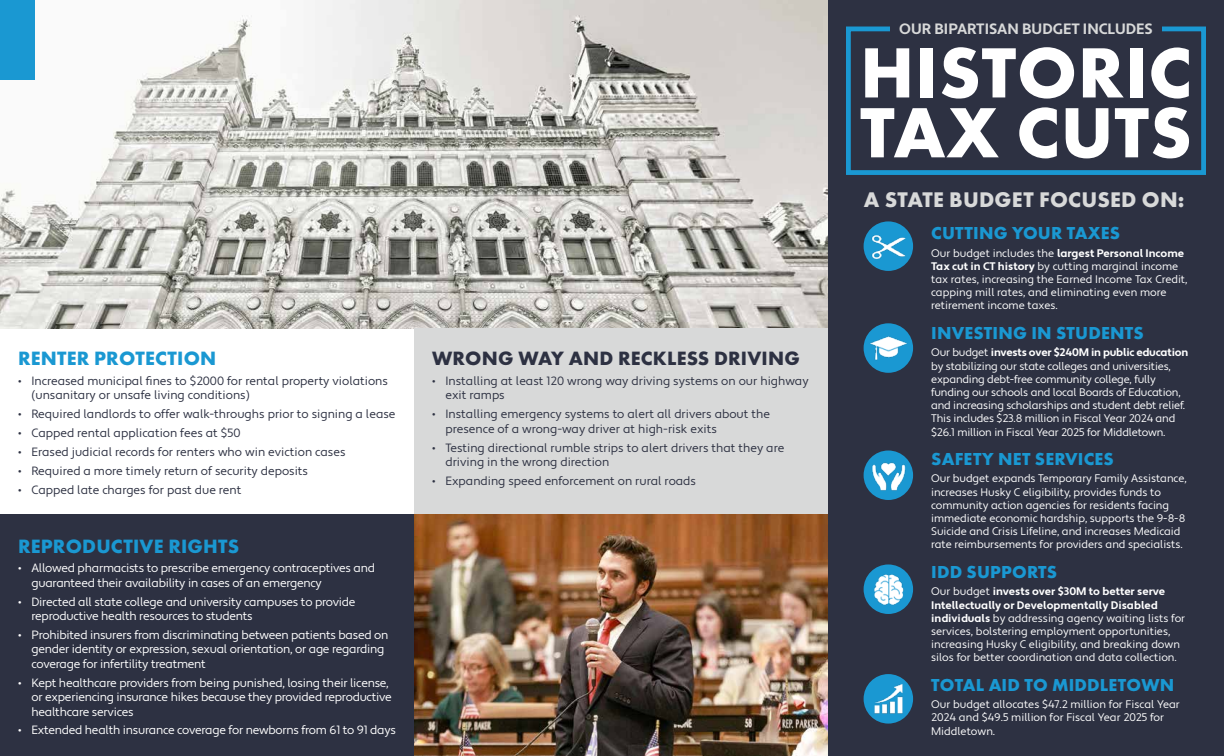
<style>
.page{position:relative;width:1224px;height:756px;background:#fff}
.page>*{position:absolute;margin:0;border:0;box-sizing:border-box;transform-origin:0 0}
.t1{font:700 73.7px/59.9px "Futura PT";letter-spacing:.01em;color:#fff}
.t2{font:700 22px "Futura PT";letter-spacing:.01em;color:#d8d9d9}
.t3{font:700 20px "Futura PT";letter-spacing:.01em;color:#1a98d2}
.t4{font:700 20px "Futura PT";letter-spacing:.01em;color:#2d3142}
.t5{font:700 18px "Futura PT";letter-spacing:.01em;color:#1a98d2}
.t6{font:700 15px "Apertura";color:#d8d9d9}
.t7{font:12px/14.4px "Apertura";color:#2d3142}
.t8{font:12px/14.4px "Apertura";letter-spacing:-.02em;color:#fff}
.t9{font:11px/13.2px "Apertura";letter-spacing:-.005em;color:#fff}
.s1{font-weight:700}
</style>
<div class="page">
<div style="left:819px;top:0;width:405px;height:756px;background:#2d3142"></div>
<img style="left:0;top:0;width:828px;height:328px">
<img style="left:414px;top:514px;width:414px;height:242px">
<div style="left:414px;top:328px;width:414px;height:186px;background:#d8d9d9"></div>
<div style="left:0;top:0;width:35px;height:79px;background:#1a98d2"></div>
<div style="left:0;top:514px;width:414px;height:242px;background:#2d3142"></div>
<div style="left:846px;top:27px;width:360px;height:148px;border:5px solid #1a98d2"></div>
<div style="left:890px;top:18px;width:272px;height:19px;background:#2d3142"></div>
<img style="left:864px;top:222px;width:49px;height:49px">
<img style="left:864px;top:674px;width:49px;height:49px">
<img style="left:864px;top:323px;width:49px;height:48px">
<img style="left:864px;top:451px;width:49px;height:49px">
<img style="left:864px;top:564px;width:49px;height:50px">
<h3 class="t3" style="left:18px;top:346px;width:200px">RENTER PROTECTION</h3>
<p class="t7" style="left:32px;top:374px;width:358px;text-indent:-14px">• Increased municipal fines to $2000 for rental property violations (unsanitary or unsafe living conditions)</p>
<p class="t7" style="left:18px;top:407px;width:379px">• Required landlords to offer walk-throughs prior to signing a lease</p>
<p class="t7" style="left:18px;top:426px;width:224px">• Capped rental application fees at $50</p>
<p class="t7" style="left:18px;top:445px;width:329px">• Erased judicial records for renters who win eviction cases</p>
<p class="t7" style="left:18px;top:464px;width:292px">• Required a more timely return of security deposits</p>
<p class="t7" style="left:18px;top:483px;width:225px">• Capped late charges for past due rent</p>
<h3 class="t3" style="left:18px;top:533px;width:223px">REPRODUCTIVE RIGHTS</h3>
<p class="t8" style="left:32px;top:561px;width:345px;text-indent:-14px">• Allowed pharmacists to prescribe emergency contraceptives and guaranteed their availability in cases of an emergency</p>
<p class="t8" style="left:32px;top:595px;width:326px;text-indent:-14px">• Directed all state college and university campuses to provide reproductive health resources to students</p>
<p class="t8" style="left:32px;top:628px;width:358px;text-indent:-14px">• Prohibited insurers from discriminating between patients based on gender identity or expression, sexual orientation, or age regarding coverage for infertility treatment</p>
<p class="t8" style="left:32px;top:676px;width:362px;text-indent:-14px">• Kept healthcare providers from being punished, losing their license, or experiencing insurance hikes because they provided reproductive healthcare services</p>
<p class="t8" style="left:18px;top:723px;width:379px">• Extended health insurance coverage for newborns from 61 to 91 days</p>
<h3 class="t4" style="left:432px;top:346px;width:369px">WRONG WAY AND RECKLESS DRIVING</h3>
<p class="t7" style="left:446px;top:374px;width:365px;text-indent:-14px">• Installing at least 120 wrong way driving systems on our highway exit ramps</p>
<p class="t7" style="left:446px;top:407px;width:326px;text-indent:-14px">• Installing emergency systems to alert all drivers about the presence of a wrong-way driver at high-risk exits</p>
<p class="t7" style="left:446px;top:441px;width:340px;text-indent:-14px">• Testing directional rumble strips to alert drivers that they are driving in the wrong direction</p>
<p class="t7" style="left:432px;top:474px;width:266px">• Expanding speed enforcement on rural roads</p>
<h3 class="t6" style="left:899px;top:20px;width:255px">OUR BIPARTISAN BUDGET INCLUDES</h3>
<h1 class="t1" style="left:860px;top:41px;width:333px">HISTORIC<br>TAX CUTS</h1>
<h2 class="t2" style="left:864px;top:185px;width:322px">A STATE BUDGET FOCUSED ON:</h2>
<h3 class="t5" style="left:931px;top:221px;width:190px">CUTTING YOUR TAXES</h3>
<p class="t9" style="left:931px;top:247px;width:258px">Our budget includes the <span class="s1">largest Personal Income Tax cut in CT history</span> by cutting marginal income tax rates, increasing the Earned Income Tax Credit, capping mill rates, and eliminating even more retirement income taxes.</p>
<h3 class="t5" style="left:931px;top:321px;width:214px">INVESTING IN STUDENTS</h3>
<p class="t9" style="left:931px;top:346px;width:259px">Our budget <span class="s1">invests over $240M in public education </span>by stabilizing our state colleges and universities, expanding debt-free community college, fully funding our schools and local Boards of Education, and increasing scholarships and student debt relief.<br>This includes $23.8 million in Fiscal Year 2024 and $26.1 million in Fiscal Year 2025 for Middletown.</p>
<h3 class="t5" style="left:931px;top:447px;width:184px">SAFETY NET SERVICES</h3>
<p class="t9" style="left:931px;top:472px;width:257px">Our budget expands Temporary Family Assistance, increases Husky C eligibility, provides funds to community action agencies for residents facing immediate economic hardship, supports the 9-8-8<br>Suicide and Crisis Lifeline, and increases Medicaid rate reimbursements for providers and specialists.</p>
<h3 class="t5" style="left:931px;top:560px;width:127px">IDD SUPPORTS</h3>
<p class="t9" style="left:931px;top:585px;width:256px">Our budget <span class="s1">invests over $30M to better serve Intellectually or Developmentally Disabled individuals</span> by addressing agency waiting lists for services, bolstering employment opportunities, increasing Husky C eligibility, and breaking down silos for better coordination and data collection.</p>
<h3 class="t5" style="left:931px;top:673px;width:245px">TOTAL AID TO MIDDLETOWN</h3>
<p class="t9" style="left:931px;top:698px;width:250px">Our budget allocates $47.2 million for Fiscal Year<br>2024 and $49.5 million for Fiscal Year 2025 for<br>Middletown.</p>
</div>
